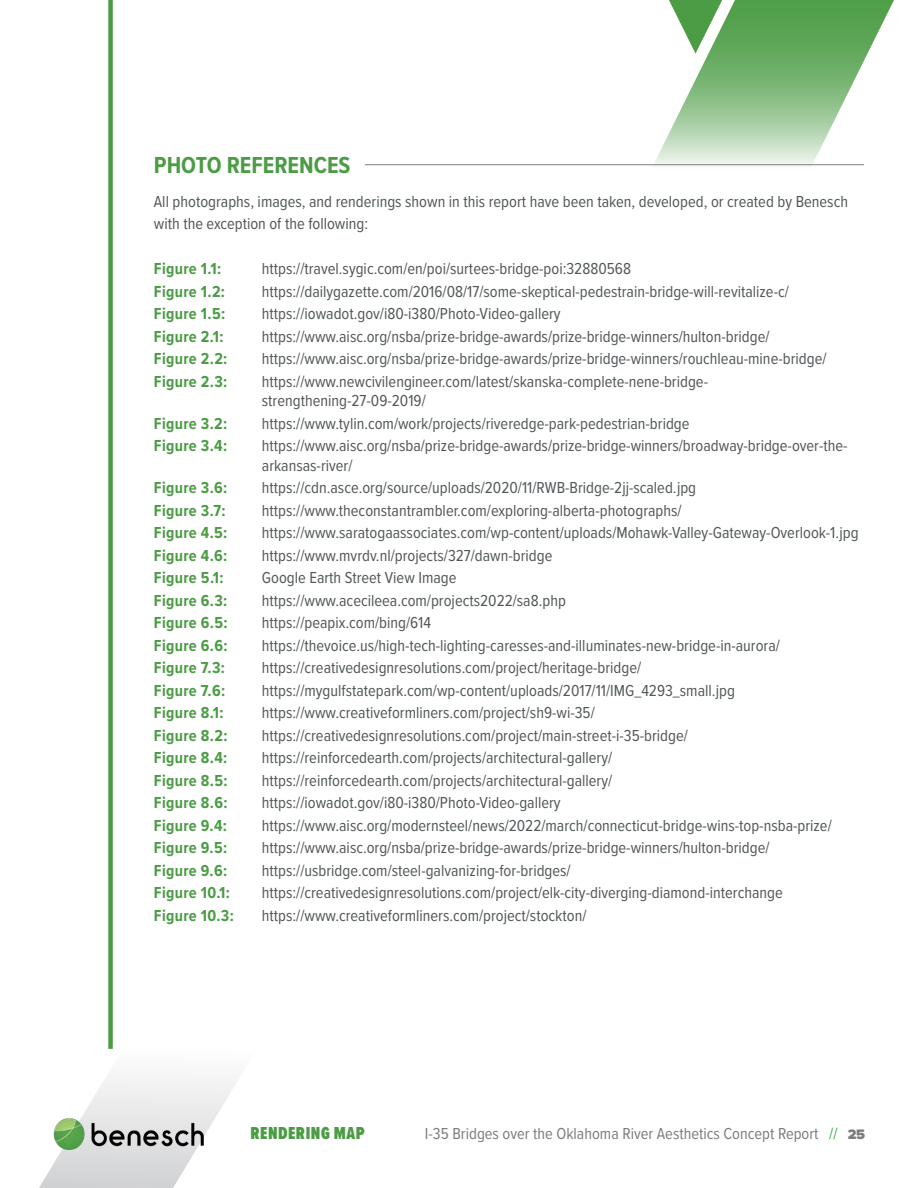
<style>
.page{position:relative;width:918px;height:1188px;background:#fff}
.page>*{position:absolute;margin:0;border:0;box-sizing:border-box;transform-origin:0 0}
.Dark_Gray_Subheading{font:700 24px "Proxima Nova Cond";color:#4b9c44}
.t1{font:900 18px "Proxima Nova Ex Cn";letter-spacing:.03em;color:#4b9c44}
.t2{font:16.5px/19.5px "Proxima Nova Cond";color:#525759}
.t3{font:700 16.5px "Proxima Nova Cond";letter-spacing:.02em;color:#4b9c44}
.t4{font:16.5px "Proxima Nova Cond";color:#7d7d7d}
.s1{color:#40ae49}
.s2{font-family:"Proxima Nova";font-weight:900;font-size:14.25px}
</style>
<div class="page">
<svg style="left:651px;top:0;width:243px;height:166px"></svg>
<svg style="left:655px;top:0;width:81px;height:54px"></svg>
<svg style="left:39px;top:1077px;width:199px;height:111px"></svg>
<img style="left:54px;top:1119px;width:151px;height:30px">
<hr style="left:365px;top:164px;width:499px;height:1px;background:#7d7d7d">
<div style="left:108px;top:0;width:5px;height:1049px;background:#4b9c44"></div>
<p class="Dark_Gray_Subheading" style="left:154px;top:147px;width:198px">PHOTO REFERENCES</p>
<p class="t2" style="left:154px;top:190px;width:696px;line-height:22.5px">All photographs, images, and renderings shown in this report have been taken, developed, or created by Benesch with the exception of the following:</p>
<p class="t3" style="left:154px;top:257px;width:69px">Figure 1.1:</p>
<p class="t2" style="left:262px;top:259px;width:371px">https://travel.sygic.com/en/poi/surtees-bridge-poi:32880568</p>
<p class="t3" style="left:154px;top:279px;width:73px">Figure 1.2:</p>
<p class="t2" style="left:262px;top:281px;width:529px">https://dailygazette.com/2016/08/17/some-skeptical-pedestrain-bridge-will-revitalize-c/</p>
<p class="t3" style="left:154px;top:302px;width:73px">Figure 1.5:</p>
<p class="t2" style="left:262px;top:304px;width:300px">https://iowadot.gov/i80-i380/Photo-Video-gallery</p>
<p class="t3" style="left:154px;top:324px;width:71px">Figure 2.1:</p>
<p class="t2" style="left:262px;top:326px;width:509px">https://www.aisc.org/nsba/prize-bridge-awards/prize-bridge-winners/hulton-bridge/</p>
<p class="t3" style="left:154px;top:347px;width:75px">Figure 2.2:</p>
<p class="t2" style="left:262px;top:349px;width:566px">https://www.aisc.org/nsba/prize-bridge-awards/prize-bridge-winners/rouchleau-mine-bridge/</p>
<p class="t3" style="left:154px;top:369px;width:75px">Figure 2.3:</p>
<p class="t2" style="left:262px;top:371px;width:448px">https://www.newcivilengineer.com/latest/skanska-complete-nene-bridge&shy;strengthening-27-09-2019/</p>
<p class="t3" style="left:154px;top:411px;width:75px">Figure 3.2:</p>
<p class="t2" style="left:262px;top:413px;width:429px">https://www.tylin.com/work/projects/riveredge-park-pedestrian-bridge</p>
<p class="t3" style="left:154px;top:434px;width:75px">Figure 3.4:</p>
<p class="t2" style="left:262px;top:436px;width:587px">https://www.aisc.org/nsba/prize-bridge-awards/prize-bridge-winners/broadway-bridge-over-the&shy;arkansas-river/</p>
<p class="t3" style="left:154px;top:476px;width:75px">Figure 3.6:</p>
<p class="t2" style="left:262px;top:478px;width:436px">https://cdn.asce.org/source/uploads/2020/11/RWB-Bridge-2jj-scaled.jpg</p>
<p class="t3" style="left:154px;top:498px;width:73px">Figure 3.7:</p>
<p class="t2" style="left:262px;top:500px;width:421px">https://www.theconstantrambler.com/exploring-alberta-photographs/</p>
<p class="t3" style="left:154px;top:521px;width:75px">Figure 4.5:</p>
<p class="t2" style="left:262px;top:523px;width:598px">https://www.saratogaassociates.com/wp-content/uploads/Mohawk-Valley-Gateway-Overlook-1.jpg</p>
<p class="t3" style="left:154px;top:543px;width:75px">Figure 4.6:</p>
<p class="t2" style="left:262px;top:545px;width:292px">https://www.mvrdv.nl/projects/327/dawn-bridge</p>
<p class="t3" style="left:154px;top:566px;width:71px">Figure 5.1:</p>
<p class="t2" style="left:262px;top:568px;width:196px">Google Earth Street View Image</p>
<p class="t3" style="left:154px;top:588px;width:75px">Figure 6.3:</p>
<p class="t2" style="left:262px;top:590px;width:306px">https://www.acecileea.com/projects2022/sa8.php</p>
<p class="t3" style="left:154px;top:611px;width:75px">Figure 6.5:</p>
<p class="t2" style="left:262px;top:613px;width:171px">https://peapix.com/bing/614</p>
<p class="t3" style="left:154px;top:633px;width:75px">Figure 6.6:</p>
<p class="t2" style="left:262px;top:635px;width:520px">https://thevoice.us/high-tech-lighting-caresses-and-illuminates-new-bridge-in-aurora/</p>
<p class="t3" style="left:154px;top:656px;width:73px">Figure 7.3:</p>
<p class="t2" style="left:262px;top:658px;width:381px">https://creativedesignresolutions.com/project/heritage-bridge/</p>
<p class="t3" style="left:154px;top:678px;width:73px">Figure 7.6:</p>
<p class="t2" style="left:262px;top:680px;width:475px">https://mygulfstatepark.com/wp-content/uploads/2017/11/IMG_4293_small.jpg</p>
<p class="t3" style="left:154px;top:701px;width:71px">Figure 8.1:</p>
<p class="t2" style="left:262px;top:703px;width:334px">https://www.creativeformliners.com/project/sh9-wi-35/</p>
<p class="t3" style="left:154px;top:723px;width:75px">Figure 8.2:</p>
<p class="t2" style="left:262px;top:725px;width:428px">https://creativedesignresolutions.com/project/main-street-i-35-bridge/</p>
<p class="t3" style="left:154px;top:746px;width:75px">Figure 8.4:</p>
<p class="t2" style="left:262px;top:748px;width:352px">https://reinforcedearth.com/projects/architectural-gallery/</p>
<p class="t3" style="left:154px;top:768px;width:75px">Figure 8.5:</p>
<p class="t2" style="left:262px;top:770px;width:352px">https://reinforcedearth.com/projects/architectural-gallery/</p>
<p class="t3" style="left:154px;top:791px;width:75px">Figure 8.6:</p>
<p class="t2" style="left:262px;top:793px;width:300px">https://iowadot.gov/i80-i380/Photo-Video-gallery</p>
<p class="t3" style="left:154px;top:813px;width:75px">Figure 9.4:</p>
<p class="t2" style="left:262px;top:815px;width:571px">https://www.aisc.org/modernsteel/news/2022/march/connecticut-bridge-wins-top-nsba-prize/</p>
<p class="t3" style="left:154px;top:836px;width:75px">Figure 9.5:</p>
<p class="t2" style="left:262px;top:838px;width:509px">https://www.aisc.org/nsba/prize-bridge-awards/prize-bridge-winners/hulton-bridge/</p>
<p class="t3" style="left:154px;top:858px;width:75px">Figure 9.6:</p>
<p class="t2" style="left:262px;top:860px;width:310px">https://usbridge.com/steel-galvanizing-for-bridges/</p>
<p class="t3" style="left:154px;top:881px;width:78px">Figure 10.1:</p>
<p class="t2" style="left:262px;top:883px;width:522px">https://creativedesignresolutions.com/project/elk-city-diverging-diamond-interchange</p>
<p class="t3" style="left:154px;top:903px;width:81px">Figure 10.3:</p>
<p class="t2" style="left:262px;top:905px;width:326px">https://www.creativeformliners.com/project/stockton/</p>
<p class="t1" style="left:251px;top:1120px;width:116px">RENDERING MAP</p>
<p class="t4" style="left:425px;top:1122px;width:442px">I-35 Bridges over the Oklahoma River Aesthetics Concept Report <span class="s1">//</span> <span class="s2">25</span></p>
</div>
